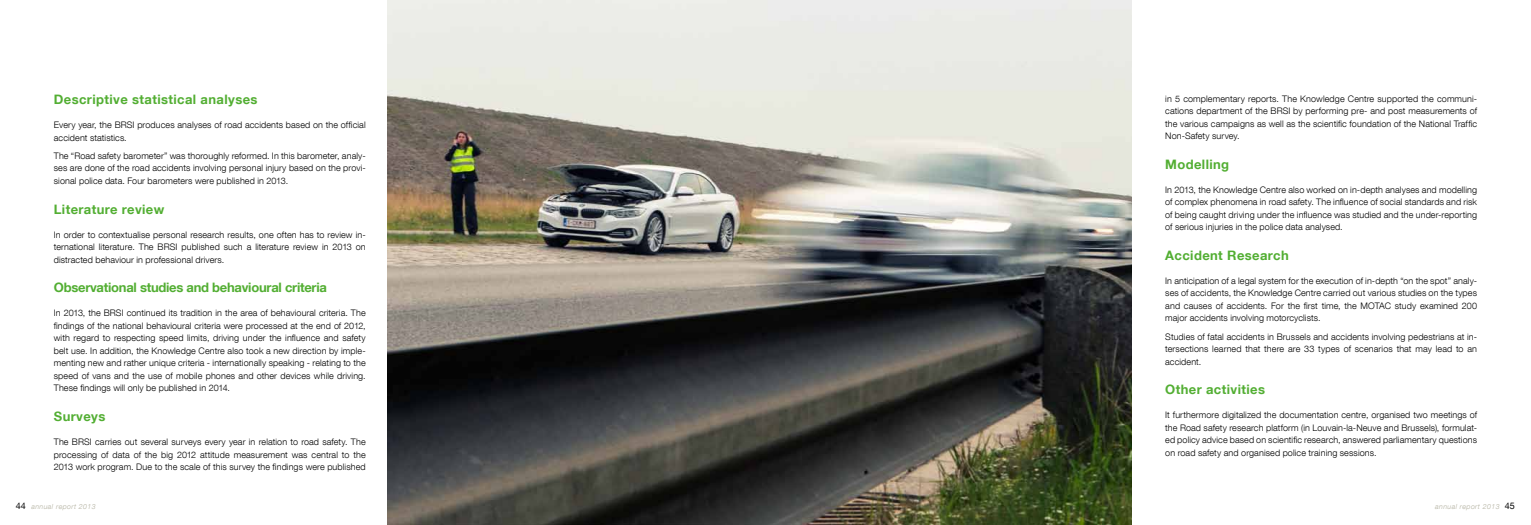
<style>
.page{position:relative;width:1531px;height:525px;background:#fff}
.page>*{position:absolute;margin:0;border:0;box-sizing:border-box;transform-origin:0 0}
.t1{font:700 13px "Helvetica Neue LT Com";letter-spacing:.03em;color:#52ae32}
.t2{font:700 13px "Helvetica Neue LT Com";letter-spacing:-.02em;color:#52ae32}
.t3{font:300 9px/12.5px "Helvetica Neue LT Com";letter-spacing:.01em;color:#000;text-align:justify}
.t4{font:italic 300 7px "Helvetica Neue LT Com";letter-spacing:.06em;color:#b2b09f}
.s1{font-weight:400;font-style:normal;font-size:9px;color:#000}
</style>
<div class="page">
<img style="left:387px;top:0;width:744px;height:524px">
<h1 class="t1" style="left:54px;top:91px;width:205px">Descriptive statistical analyses</h1>
<p class="t3" style="left:54px;top:118px;width:313px">Every year, the BRSI produces analyses of road accidents based on the official accident statistics.</p>
<p class="t3" style="left:54px;top:149px;width:313px">The “Road safety barometer” was thoroughly reformed. In this barometer, analy&shy;ses are done of the road accidents involving personal injury based on the provi&shy;sional police data. Four barometers were published in 2013.</p>
<h1 class="t1" style="left:54px;top:201px;width:112px">Literature review</h1>
<p class="t3" style="left:54px;top:228px;width:313px">In order to contextualise personal research results, one often has to review in&shy;ternational literature. The BRSI published such a literature review in 2013 on distracted behaviour in professional drivers.</p>
<h1 class="t2" style="left:54px;top:279px;width:275px">Observational studies and behavioural criteria</h1>
<p class="t3" style="left:54px;top:306px;width:313px">In 2013, the BRSI continued its tradition in the area of behavioural criteria. The findings of the national behavioural criteria were processed at the end of 2012, with regard to respecting speed limits, driving under the influence and safety belt use. In addition, the Knowledge Centre also took a new direction by imple&shy;menting new and rather unique criteria - internationally speaking - relating to the speed of vans and the use of mobile phones and other devices while driving.<br>These findings will only be published in 2014.</p>
<h1 class="t1" style="left:54px;top:408px;width:53px">Surveys</h1>
<p class="t3" style="left:54px;top:435px;width:313px">The BRSI carries out several surveys every year in relation to road safety. The processing of data of the big 2012 attitude measurement was central to the 2013 work program. Due to the scale of this survey the findings were published</p>
<p class="t3" style="left:1165px;top:92px;width:313px">in 5 complementary reports. The Knowledge Centre supported the communi&shy;cations department of the BRSI by performing pre- and post measurements of the various campaigns as well as the scientific foundation of the National Traffic Non-Safety survey.</p>
<h1 class="t1" style="left:1165px;top:156px;width:65px">Modelling</h1>
<p class="t3" style="left:1165px;top:183px;width:313px">In 2013, the Knowledge Centre also worked on in-depth analyses and modelling of complex phenomena in road safety. The influence of social standards and risk of being caught driving under the influence was studied and the under-reporting of serious injuries in the police data analysed.</p>
<h1 class="t1" style="left:1165px;top:247px;width:125px">Accident Research</h1>
<p class="t3" style="left:1165px;top:274px;width:313px">In anticipation of a legal system for the execution of in-depth “on the spot” analy&shy;ses of accidents, the Knowledge Centre carried out various studies on the types and causes of accidents. For the first time, the MOTAC study examined 200 major accidents involving motorcyclists.</p>
<p class="t3" style="left:1165px;top:330px;width:313px">Studies of fatal accidents in Brussels and accidents involving pedestrians at in&shy;tersections learned that there are 33 types of scenarios that may lead to an accident.</p>
<h1 class="t1" style="left:1165px;top:381px;width:101px">Other activities</h1>
<p class="t3" style="left:1165px;top:408px;width:313px">It furthermore digitalized the documentation centre, organised two meetings of the Road safety research platform (in Louvain-la-Neuve and Brussels), formulat&shy;ed policy advice based on scientific research, answered parliamentary questions on road safety and organised police training sessions.</p>
<p class="t4" style="left:16px;top:502px;width:81px"><span class="s1">44</span> annual report 2013</p>
<p class="t4" style="left:1435px;top:502px;width:81px">annual report 2013 <span class="s1">45</span></p>
</div>
